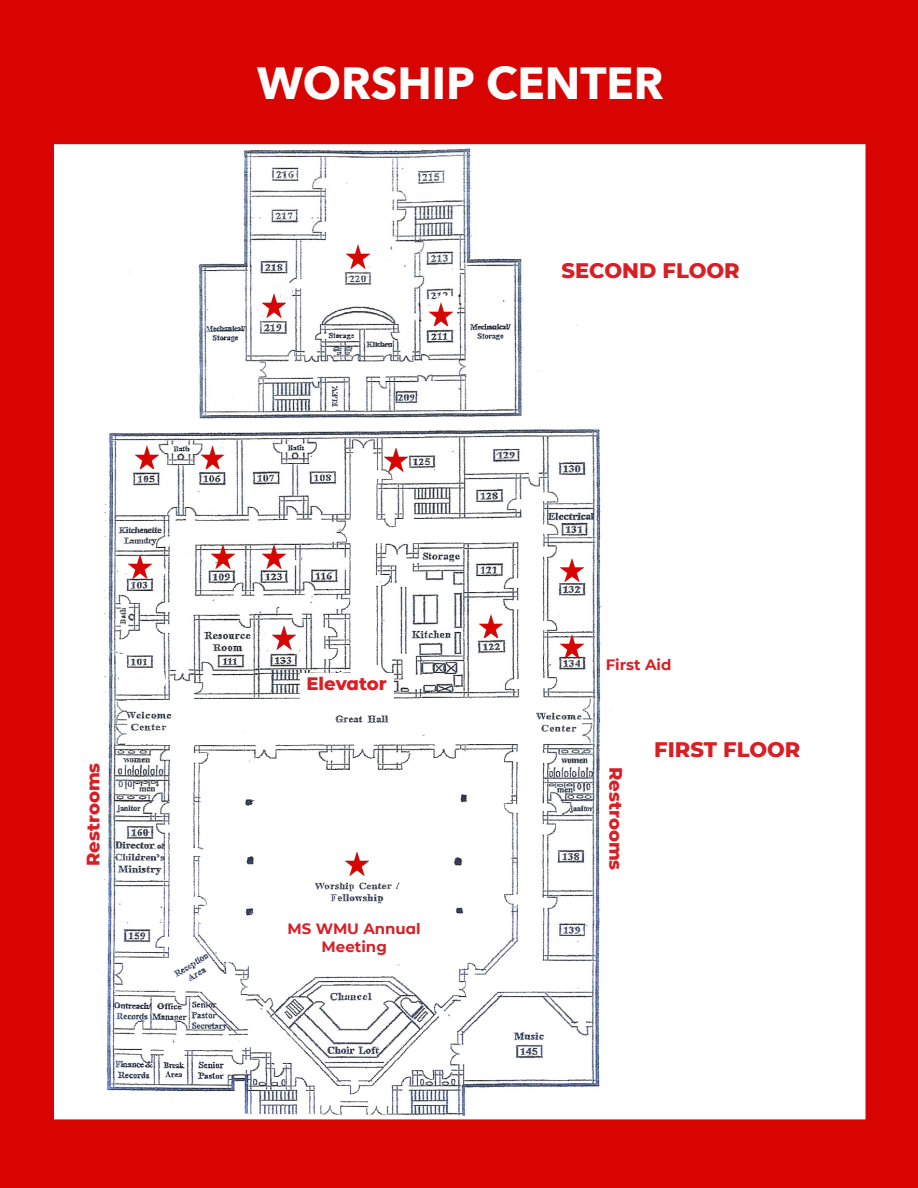
<style>
.page{position:relative;width:918px;height:1188px;background:#d80401}
.page>*{position:absolute;margin:0;border:0;box-sizing:border-box;transform-origin:0 0}
.t1{font:700 45px "Avenir Next";color:#fff}
.t2{font:800 21px "CMG Sans";color:#d91f26}
.t3{font:800 18px "CMG Sans";color:#d91f26}
.t4{font:700 15px "CMG Sans";color:#d91f26}
</style>
<div class="page">
<div style="left:56px;top:146px;width:808px;height:972px;background:#fff"></div>
<img style="left:103px;top:148px;width:509px;height:967px">
<img style="left:262px;top:294px;width:24px;height:23px">
<img style="left:429px;top:302px;width:23px;height:24px">
<img style="left:347px;top:245px;width:23px;height:23px">
<img style="left:385px;top:448px;width:23px;height:24px">
<img style="left:201px;top:446px;width:23px;height:23px">
<img style="left:211px;top:545px;width:23px;height:23px">
<img style="left:262px;top:545px;width:24px;height:23px">
<img style="left:272px;top:626px;width:24px;height:24px">
<img style="left:135px;top:446px;width:23px;height:23px">
<img style="left:129px;top:555px;width:23px;height:23px">
<img style="left:480px;top:615px;width:23px;height:23px">
<img style="left:346px;top:852px;width:23px;height:23px">
<img style="left:561px;top:558px;width:23px;height:24px">
<img style="left:561px;top:635px;width:23px;height:23px">
<div style="left:300px;top:673px;width:94px;height:26px;background:#fff"></div>
<div style="left:601px;top:754px;width:26px;height:130px;background:#fff"></div>
<div style="left:82px;top:750px;width:26px;height:129px;background:#fff"></div>
<p class="t3" style="left:80px;top:866px;width:105px;rotate:-90deg">Restrooms</p>
<p class="t1" style="left:257px;top:44px;width:408px">WORSHIP CENTER</p>
<p class="t2" style="left:562px;top:256px;width:180px">SECOND FLOOR</p>
<p class="t3" style="left:307px;top:671px;width:82px">Elevator</p>
<p class="t4" style="left:288px;top:917px;width:135px">MS WMU Annual</p>
<p class="t4" style="left:322px;top:935px;width:67px">Meeting</p>
<p class="t4" style="left:606px;top:654px;width:67px">First Aid</p>
<p class="t3" style="left:629px;top:767px;width:105px;rotate:90deg">Restrooms</p>
<p class="t2" style="left:654px;top:734px;width:148px">FIRST FLOOR</p>
</div>
